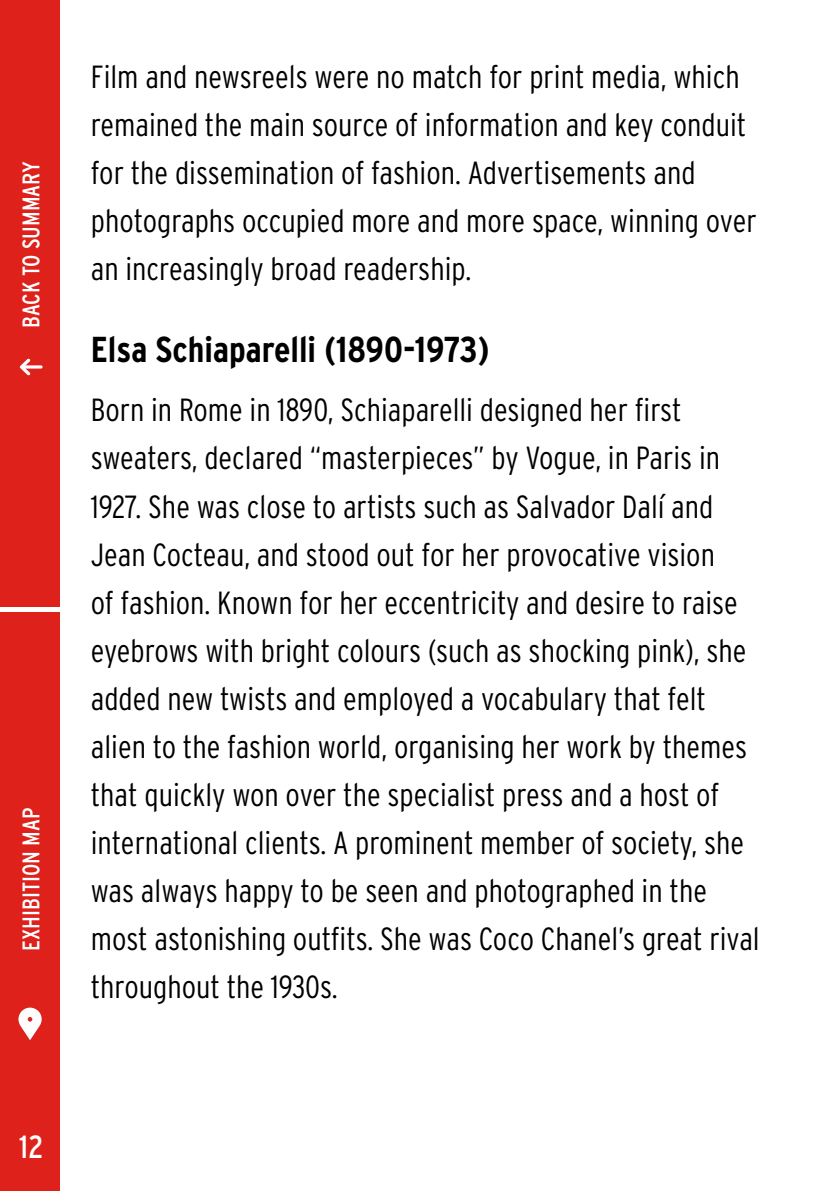
<style>
.page{position:relative;width:840px;height:1191px;background:#fff}
.page>*{position:absolute;margin:0;border:0;box-sizing:border-box;transform-origin:0 0}
.t1{font:700 36px "Interstate Condensed";color:#000}
.t2{font:300 32px/48px "Interstate Condensed";color:#000}
.t3{font:32px "Interstate Condensed";color:#fff}
.t4{font:24px "Interstate Condensed";color:#fff}
</style>
<div class="page">
<div style="left:0;top:0;width:60px;height:607px;background:#de211b"></div>
<div style="left:0;top:612px;width:60px;height:579px;background:#de211b"></div>
<svg style="left:20px;top:358px;width:23px;height:17px"></svg>
<svg style="left:18px;top:1007px;width:24px;height:33px"></svg>
<p class="t4" style="left:18px;top:328px;width:168px;rotate:-90deg">BACK TO SUMMARY</p>
<p class="t4" style="left:18px;top:950px;width:144px;rotate:-90deg">EXHIBITION MAP</p>
<p class="t2" style="left:91px;top:52px;width:667px">Film and newsreels were no match for print media, which remained the main source of information and key conduit for the dissemination of fashion. Advertisements and photographs occupied more and more space, winning over an increasingly broad readership.</p>
<p class="t1" style="left:91px;top:329px;width:400px">Elsa Schiaparelli (1890-1973)</p>
<p class="t2" style="left:91px;top:386px;width:670px">Born in Rome in 1890, Schiaparelli designed her first sweaters, declared “masterpieces” by Vogue, in Paris in 1927. She was close to artists such as Salvador Dalí and Jean Cocteau, and stood out for her provocative vision<br>of fashion. Known for her eccentricity and desire to raise eyebrows with bright colours (such as shocking pink), she added new twists and employed a vocabulary that felt alien to the fashion world, organising her work by themes that quickly won over the specialist press and a host of international clients. A prominent member of society, she was always happy to be seen and photographed in the most astonishing outfits. She was Coco Chanel’s great rival throughout the 1930s.</p>
<p class="t3" style="left:19px;top:1129px;width:25px">12</p>
</div>
